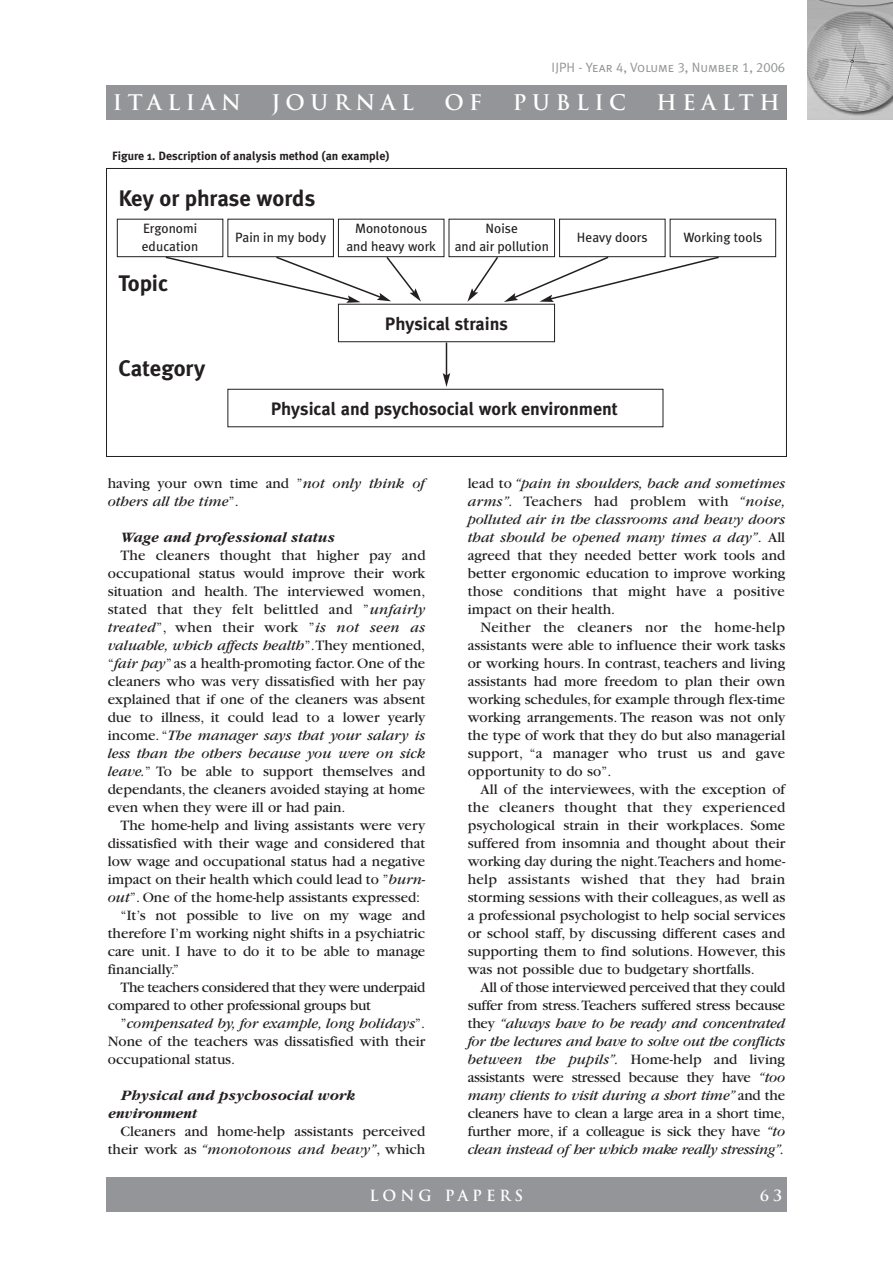
<style>
.page{position:relative;width:893px;height:1263px;background:#fff}
.page>*{position:absolute;margin:0;border:0;box-sizing:border-box;transform-origin:0 0}
.t1{font:700 22.5px "Meta Plus";color:#231f20}
.t2{font:700 21px "Trajan";letter-spacing:.265em;color:#fff}
.t3{font:700 18px "Meta Plus";color:#231f20}
.t4{font:15px/18px "Garamond";color:#231f20;text-align:justify}
.t5{font:italic 15px/18px "Garamond";color:#231f20}
.t6{font:15px "Garamond";letter-spacing:-.02em;color:#231f20}
.t7{font:italic 700 15px/18px "Garamond";color:#231f20}
.t8{font:700 15px "Trajan";letter-spacing:.26em;color:#fff}
.t9{font:13.5px/18px "Meta Plus";color:#231f20;text-align:center}
.t10{font:13.5px "Meta Plus Normal Caps";color:#939598}
.t11{font:700 12px "Meta Plus";color:#231f20}
.s1{font-style:normal}
.s2{font-style:italic}
</style>
<div class="page">
<img style="left:808px;top:0;width:85px;height:119px">
<div style="left:106px;top:85px;width:681px;height:34px;background:#939598"></div>
<div style="left:106px;top:1178px;width:681px;height:34px;background:#939598"></div>
<div style="left:117px;top:219px;width:106px;height:38px;border:1px solid #231f20"></div>
<div style="left:338px;top:304px;width:217px;height:38px;border:1px solid #231f20"></div>
<div style="left:227px;top:389px;width:436px;height:38px;border:1px solid #231f20"></div>
<div style="left:338px;top:219px;width:106px;height:38px;border:1px solid #231f20"></div>
<div style="left:670px;top:219px;width:106px;height:38px;border:1px solid #231f20"></div>
<svg style="left:164px;top:255px;width:257px;height:48px"></svg>
<hr style="left:446px;top:343px;width:1px;height:33px;background:#231f20">
<svg style="left:443px;top:373px;width:7px;height:14px"></svg>
<svg style="left:467px;top:255px;width:253px;height:47px"></svg>
<p class="t10" style="left:551px;top:59px;width:235px">IJPH - Year 4, Volume 3, Number 1, 2006</p>
<h2 class="t2" style="left:113px;top:90px;width:130px">ITALIAN</h2>
<h2 class="t2" style="left:271px;top:90px;width:144px">JOURNAL</h2>
<h2 class="t2" style="left:444px;top:90px;width:39px">O F</h2>
<h2 class="t2" style="left:513px;top:90px;width:115px">PUBLIC</h2>
<h2 class="t2" style="left:657px;top:90px;width:125px">HEALTH</h2>
<p class="t11" style="left:112px;top:149px;width:279px">Figure 1. Description of analysis method (an example)</p>
<h1 class="t1" style="left:118px;top:185px;width:198px">Key or phrase words</h1>
<p class="t9" style="left:142px;top:219px;width:58px;text-align:left">Ergonomi education</p>
<h1 class="t1" style="left:118px;top:270px;width:51px">Topic</h1>
<h1 class="t1" style="left:118px;top:355px;width:89px">Category</h1>
<p class="t9" style="left:235px;top:229px;width:92px">Pain in my body</p>
<p class="t9" style="left:346px;top:219px;width:91px">Monotonous and heavy work</p>
<p class="t9" style="left:455px;top:219px;width:96px">Noise<br>and air pollution</p>
<p class="t9" style="left:577px;top:229px;width:72px">Heavy doors</p>
<p class="t9" style="left:683px;top:229px;width:81px">Working tools</p>
<p class="t3" style="left:385px;top:313px;width:125px">Physical strains</p>
<p class="t3" style="left:271px;top:399px;width:349px">Physical and psychosocial work environment</p>
<p class="t5" style="left:108px;top:476px;width:319px"><span class="s1">having your own time and ”</span>not only think of others all the time<span class="s1">”.</span></p>
<p class="t7" style="left:121px;top:528px;width:216px">Wage and professional status</p>
<p class="t4" style="left:108px;top:547px;width:319px;text-indent:13px">The cleaners thought that higher pay and occupational status would improve their work situation and health. The interviewed women, stated that they felt belittled and ”<span class="s2">unfairly treated</span>”, when their work ”<span class="s2">is not seen as valuable, which affects health</span>”.They mentioned, “<span class="s2">fair pay</span>”as a health-promoting factor. One of the cleaners who was very dissatisfied with her pay explained that if one of the cleaners was absent due to illness, it could lead to a lower yearly income. “<span class="s2">The manager says that your salary is less than the others because you were on sick leave.</span>” To be able to support themselves and dependants, the cleaners avoided staying at home even when they were ill or had pain.</p>
<p class="t4" style="left:121px;top:817px;width:306px">The home-help and living assistants were very</p>
<p class="t4" style="left:108px;top:835px;width:319px">dissatisfied with their wage and considered that</p>
<p class="t4" style="left:108px;top:853px;width:319px">low wage and occupational status had a negative</p>
<p class="t4" style="left:108px;top:871px;width:319px">impact on their health which could lead to ”<span class="s2">burn-</span></p>
<p class="t4" style="left:108px;top:889px;width:314px"><span class="s2">out</span>”. One of the home-help assistants expressed:</p>
<p class="t4" style="left:121px;top:907px;width:306px">“It’s not possible to live on my wage and</p>
<p class="t4" style="left:108px;top:925px;width:319px">therefore I’m working night shifts in a psychiatric</p>
<p class="t4" style="left:108px;top:943px;width:319px">care unit. I have to do it to be able to manage</p>
<p class="t4" style="left:108px;top:961px;width:73px">financially.”</p>
<p class="t6" style="left:121px;top:982px;width:306px">The teachers considered that they were underpaid</p>
<p class="t6" style="left:108px;top:1000px;width:265px">compared to other professional groups but</p>
<p class="t5" style="left:121px;top:1016px;width:306px"><span class="s1">”</span>compensated by, for example, long holidays<span class="s1">”.</span></p>
<p class="t4" style="left:108px;top:1033px;width:319px">None of the teachers was dissatisfied with their</p>
<p class="t4" style="left:108px;top:1051px;width:129px">occupational status.</p>
<p class="t7" style="left:108px;top:1086px;width:249px;text-indent:13px">Physical and psychosocial work environment</p>
<p class="t4" style="left:108px;top:1123px;width:319px;text-align:right">Cleaners and home-help assistants perceived their work as <span class="s2">“monotonous and heavy”</span>, which</p>
<p class="t4" style="left:468px;top:475px;width:319px">lead to <span class="s2">“pain in shoulders, back and sometimes arms”.</span> Teachers had problem with <span class="s2">“noise, polluted air in the classrooms and heavy doors that should be opened many times a day”</span>. All agreed that they needed better work tools and better ergonomic education to improve working those conditions that might have a positive impact on their health.</p>
<p class="t4" style="left:468px;top:619px;width:319px;text-indent:13px">Neither the cleaners nor the home-help assistants were able to influence their work tasks or working hours. In contrast, teachers and living assistants had more freedom to plan their own working schedules, for example through flex-time working arrangements. The reason was not only the type of work that they do but also managerial support, “a manager who trust us and gave opportunity to do so”.</p>
<p class="t4" style="left:468px;top:781px;width:319px;text-indent:13px">All of the interviewees, with the exception of the cleaners thought that they experienced psychological strain in their workplaces. Some suffered from insomnia and thought about their working day during the night.Teachers and home&shy;help assistants wished that they had brain storming sessions with their colleagues, as well as a professional psychologist to help social services or school staff, by discussing different cases and supporting them to find solutions. However, this was not possible due to budgetary shortfalls.</p>
<p class="t4" style="left:468px;top:979px;width:319px;text-indent:13px">All of those interviewed perceived that they could suffer from stress.Teachers suffered stress because they <span class="s2">“always have to be ready and concentrated for the lectures and have to solve out the conflicts between the pupils”.</span> Home-help and living assistants were stressed because they have <span class="s2">“too many clients to visit during a short time”</span> and the cleaners have to clean a large area in a short time, further more, if a colleague is sick they have <span class="s2">“to clean instead of her which make really stressing”.</span></p>
<p class="t8" style="left:370px;top:1186px;width:155px">LONG PAPERS</p>
<p class="t8" style="left:760px;top:1186px;width:24px">6 3</p>
</div>
